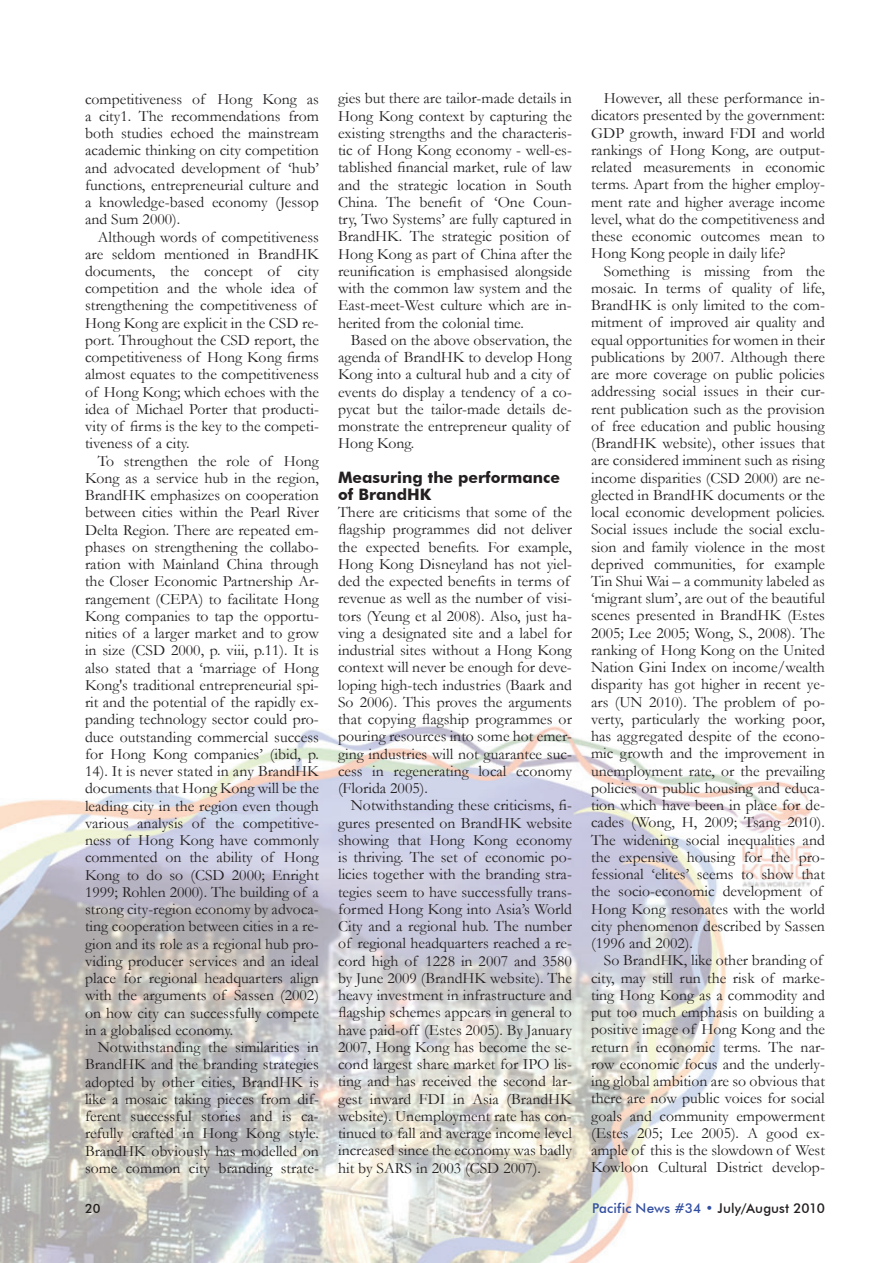
<style>
.page{position:relative;width:893px;height:1263px;background:#fff}
.page>*{position:absolute;margin:0;border:0;box-sizing:border-box;transform-origin:0 0}
.t1{font:15.75px/17.2px "Garamond";color:#231f20}
.t2{font:700 15.75px/17.2px "Futura BT";color:#231f20}
.t3{font:500 13.5px "Futura BT";letter-spacing:.01em;color:#324ea1}
.t4{font:500 12.75px "Futura BT";color:#231f20}
.s1{color:#231f20}
</style>
<div class="page">
<img style="left:0;top:726px;width:811px;height:537px">
<p class="t1" style="left:85px;top:90px;width:235px;text-align:justify">competitiveness of Hong Kong as a city1. The recommendations from both studies echoed the mainstream academic thinking on city competition and advocated development of ‘hub’ functions, entrepreneurial culture and a knowledge-based economy (Jessop and Sum 2000).</p>
<p class="t1" style="left:85px;top:227px;width:235px;text-indent:13px">Although words of competitiveness are seldom mentioned in BrandHK documents, the concept of city competition and the whole idea of strengthening the competitiveness of Hong Kong are explicit in the CSD re&shy;port. Throughout the CSD report, the competitiveness of Hong Kong firms almost equates to the competitiveness of Hong Kong; which echoes with the idea of Michael Porter that producti&shy;vity of firms is the key to the competi&shy;tiveness of a city.</p>
<p class="t1" style="left:85px;top:452px;width:235px;text-align:justify;text-indent:13px">To strengthen the role of Hong Kong as a service hub in the region, BrandHK emphasizes on cooperation between cities within the Pearl River Delta Region. There are repeated em&shy;phases on strengthening the collabo&shy;ration with Mainland China through the Closer Economic Partnership Ar&shy;rangement (CEPA) to facilitate Hong Kong companies to tap the opportu&shy;nities of a larger market and to grow in size (CSD 2000, p. viii, p.11). It is also stated that a ‘marriage of Hong Kong's traditional entrepreneurial spi&shy;rit and the potential of the rapidly ex&shy;panding technology sector could pro&shy;duce outstanding commercial success for Hong Kong companies’ (ibid, p.<br>14). It is never stated in any BrandHK documents that Hong Kong will be the leading city in the region even though various analysis of the competitive&shy;ness of Hong Kong have commonly commented on the ability of Hong Kong to do so (CSD 2000; Enright 1999; Rohlen 2000). The building of a strong city-region economy by advoca&shy;ting cooperation between cities in a re&shy;gion and its role as a regional hub pro&shy;viding producer services and an ideal place for regional headquarters align with the arguments of Sassen (2002) on how city can successfully compete in a globalised economy.</p>
<p class="t1" style="left:85px;top:1038px;width:235px;text-align:justify;text-indent:13px">Notwithstanding the similarities in BrandHK and the branding strategies adopted by other cities, BrandHK is like a mosaic taking pieces from dif&shy;ferent successful stories and is ca&shy;refully crafted in Hong Kong style.<br>BrandHK obviously has modelled on some common city branding strate-</p>
<p class="t1" style="left:338px;top:89px;width:235px">gies but there are tailor-made details in Hong Kong context by capturing the existing strengths and the characteris&shy;tic of Hong Kong economy - well-es&shy;tablished financial market, rule of law and the strategic location in South China. The benefit of ‘One Coun&shy;try, Two Systems’ are fully captured in BrandHK. The strategic position of Hong Kong as part of China after the reunification is emphasised alongside with the common law system and the East-meet-West culture which are in&shy;herited from the colonial time.</p>
<p class="t1" style="left:338px;top:331px;width:235px;text-indent:13px">Based on the above observation, the agenda of BrandHK to develop Hong<br>Kong into a cultural hub and a city of events do display a tendency of a co&shy;pycat but the tailor-made details de&shy;monstrate the entrepreneur quality of<br>Hong Kong.</p>
<p class="t2" style="left:338px;top:468px;width:224px">Measuring the performance of BrandHK</p>
<p class="t1" style="left:338px;top:503px;width:235px">There are criticisms that some of the flagship programmes did not deliver the expected benefits. For example, Hong Kong Disneyland has not yiel&shy;ded the expected benefits in terms of revenue as well as the number of visi&shy;tors (Yeung et al 2008). Also, just ha&shy;ving a designated site and a label for industrial sites without a Hong Kong context will never be enough for deve&shy;loping high-tech industries (Baark and So 2006). This proves the arguments that copying flagship programmes or pouring resources into some hot emer&shy;ging industries will not guarantee suc&shy;cess in regenerating local economy (Florida 2005).</p>
<p class="t1" style="left:338px;top:796px;width:235px;text-align:justify;text-indent:13px">Notwithstanding these criticisms, fi&shy;gures presented on BrandHK website showing that Hong Kong economy is thriving. The set of economic po&shy;licies together with the branding stra&shy;tegies seem to have successfully trans&shy;formed Hong Kong into Asia’s World City and a regional hub. The number of regional headquarters reached a re&shy;cord high of 1228 in 2007 and 3580 by June 2009 (BrandHK website). The heavy investment in infrastructure and flagship schemes appears in general to have paid-off (Estes 2005). By January 2007, Hong Kong has become the se&shy;cond largest share market for IPO lis&shy;ting and has received the second lar&shy;gest inward FDI in Asia (BrandHK website). Unemployment rate has con&shy;tinued to fall and average income level increased since the economy was badly hit by SARS in 2003 (CSD 2007).</p>
<p class="t1" style="left:591px;top:89px;width:235px;text-align:justify;text-indent:13px">However, all these performance in&shy;dicators presented by the government:<br>GDP growth, inward FDI and world rankings of Hong Kong, are output&shy;related measurements in economic terms. Apart from the higher employ&shy;ment rate and higher average income level, what do the competitiveness and these economic outcomes mean to Hong Kong people in daily life?</p>
<p class="t1" style="left:591px;top:262px;width:235px;text-indent:13px">Something is missing from the mosaic. In terms of quality of life, BrandHK is only limited to the com&shy;mitment of improved air quality and equal opportunities for women in their publications by 2007. Although there are more coverage on public policies addressing social issues in their cur&shy;rent publication such as the provision of free education and public housing (BrandHK website), other issues that are considered imminent such as rising income disparities (CSD 2000) are ne&shy;glected in BrandHK documents or the local economic development policies.<br>Social issues include the social exclu&shy;sion and family violence in the most deprived communities, for example Tin Shui Wai – a community labeled as ‘migrant slum’, are out of the beautiful scenes presented in BrandHK (Estes 2005; Lee 2005; Wong, S., 2008). The ranking of Hong Kong on the United Nation Gini Index on income/wealth disparity has got higher in recent ye&shy;ars (UN 2010). The problem of po&shy;verty, particularly the working poor, has aggregated despite of the econo&shy;mic growth and the improvement in unemployment rate, or the prevailing policies on public housing and educa&shy;tion which have been in place for de&shy;cades (Wong, H, 2009; Tsang 2010).<br>The widening social inequalities and the expensive housing for the pro&shy;fessional ‘elites’ seems to show that the socio-economic development of Hong Kong resonates with the world city phenomenon described by Sassen (1996 and 2002).</p>
<p class="t1" style="left:591px;top:951px;width:235px;text-indent:13px">So BrandHK, like other branding of city, may still run the risk of marke&shy;ting Hong Kong as a commodity and put too much emphasis on building a positive image of Hong Kong and the return in economic terms. The nar&shy;row economic focus and the underly&shy;ing global ambition are so obvious that there are now public voices for social goals and community empowerment (Estes 205; Lee 2005). A good ex&shy;ample of this is the slowdown of West Kowloon Cultural District develop-</p>
<p class="t4" style="left:85px;top:1200px;width:17px">20</p>
<p class="t3" style="left:592px;top:1200px;width:234px">Pacific News #34 • <span class="s1">July/August 2010</span></p>
</div>
